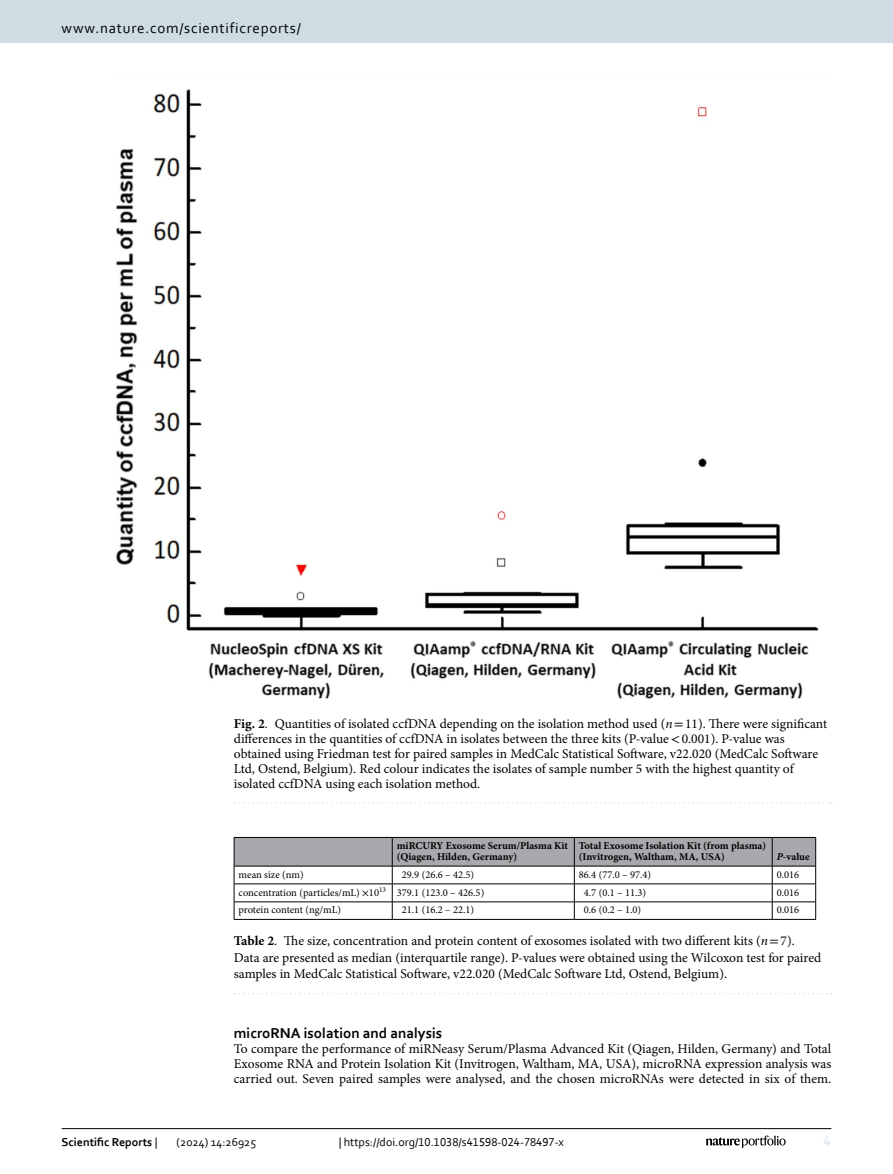
<style>
.page{position:relative;width:893px;height:1174px;background:#fff}
.page>*{position:absolute;margin:0;border:0;box-sizing:border-box;transform-origin:0 0}
.t1{font:15px "Corbel";letter-spacing:.05em;color:#000}
.Head_2{font:700 15px "Corbel";color:#000}
.t2{font:15px "Corbel";color:#d9e4eb}
.Figure_Caption{font:13.5px/15px "Minion Pro";color:#000}
.Body_Text{font:13.5px/15px "Minion Pro";color:#000;text-align:justify}
.Table_Caption{font:13.5px/16.5px "Minion Pro";color:#000}
.t3{font:12px "Corbel";color:#000}
.t4{font:700 12px "Corbel";color:#000}
.Table_Body{font:10.5px "Minion Pro";color:#000}
.Table_Head{font:700 10.5px "Minion Pro";color:#000}
.s1{font-weight:700}
.s2{font-style:italic}
.s3{font-family:"STIX"}
.s4{font-weight:400}
</style>
<div class="page">
<hr style="left:392px;top:919px;width:182px;height:1px;background:#000">
<hr style="left:574px;top:919px;width:198px;height:1px;background:#000">
<svg style="left:234px;top:837px;width:582px;height:82px"></svg>
<hr style="left:772px;top:919px;width:44px;height:1px;background:#000">
<hr style="left:234px;top:919px;width:158px;height:1px;background:#000">
<svg style="left:235px;top:993px;width:597px;height:1px"></svg>
<img style="left:115px;top:89px;width:704px;height:610px">
<svg style="left:235px;top:802px;width:597px;height:1px"></svg>
<hr style="left:62px;top:1128px;width:769px;height:1px;background:#000">
<svg style="left:706px;top:1135px;width:80px;height:12px"></svg>
<div style="left:0;top:0;width:893px;height:43px;background:#cedde4"></div>
<p class="t1" style="left:62px;top:18px;width:241px">www.nature.com/scientificreports/</p>
<p class="Figure_Caption" style="left:234px;top:716px;width:595px"><span class="s1">Fig. 2</span>. Quantities of isolated ccfDNA depending on the isolation method used (<span class="s2">n</span><span class="s3">=</span>11). There were significant differences in the quantities of ccfDNA in isolates between the three kits (P-value<span class="s3">&lt;</span>0.001). P-value was obtained using Friedman test for paired samples in MedCalc Statistical Software, v22.020 (MedCalc Software Ltd, Ostend, Belgium). Red colour indicates the isolates of sample number 5 with the highest quantity of isolated ccfDNA using each isolation method.</p>
<p class="Table_Head" style="left:397px;top:838px;width:173px">miRCURY Exosome Serum/Plasma Kit</p>
<p class="Table_Head" style="left:397px;top:849px;width:122px">(Qiagen, Hilden, Germany)</p>
<p class="Table_Head" style="left:579px;top:838px;width:189px">Total Exosome Isolation Kit (from plasma)</p>
<p class="Table_Head" style="left:579px;top:849px;width:147px">(Invitrogen, Waltham, MA, USA)</p>
<p class="Table_Head" style="left:777px;top:849px;width:34px"><span class="s2">P</span>-value</p>
<p class="Table_Body" style="left:239px;top:867px;width:67px">mean size (nm)</p>
<p class="Table_Body" style="left:402px;top:867px;width:74px">29.9 (26.6 – 42.5)</p>
<p class="Table_Body" style="left:579px;top:867px;width:74px">86.4 (77.0 – 97.4)</p>
<p class="Table_Body" style="left:777px;top:867px;width:24px">0.016</p>
<p class="Table_Body" style="left:239px;top:885px;width:149px">concentration (particles/mL) <span class="s3">×</span>10<sup>13</sup></p>
<p class="Table_Body" style="left:397px;top:885px;width:89px">379.1 (123.0 – 426.5)</p>
<p class="Table_Body" style="left:584px;top:885px;width:64px">4.7 (0.1 – 11.3)</p>
<p class="Table_Body" style="left:777px;top:885px;width:24px">0.016</p>
<p class="Table_Body" style="left:239px;top:903px;width:104px">protein content (ng/mL)</p>
<p class="Table_Body" style="left:402px;top:903px;width:74px">21.1 (16.2 – 22.1)</p>
<p class="Table_Body" style="left:584px;top:903px;width:59px">0.6 (0.2 – 1.0)</p>
<p class="Table_Body" style="left:777px;top:903px;width:24px">0.016</p>
<p class="Table_Caption" style="left:234px;top:933px;width:589px"><span class="s1">Table 2</span>. The size, concentration and protein content of exosomes isolated with two different kits (<span class="s2">n</span><span class="s3">=</span>7).<br>Data are presented as median (interquartile range). P-values were obtained using the Wilcoxon test for paired samples in MedCalc Statistical Software, v22.020 (MedCalc Software Ltd, Ostend, Belgium).</p>
<p class="Head_2" style="left:234px;top:1023px;width:210px">microRNA isolation and analysis</p>
<p class="Body_Text" style="left:234px;top:1041px;width:599px">To compare the performance of miRNeasy Serum/Plasma Advanced Kit (Qiagen, Hilden, Germany) and Total Exosome RNA and Protein Isolation Kit (Invitrogen, Waltham, MA, USA), microRNA expression analysis was carried out. Seven paired samples were analysed, and the chosen microRNAs were detected in six of them.</p>
<p class="t4" style="left:62px;top:1134px;width:97px">Scientific Reports <span class="s4">|</span></p>
<p class="t3" style="left:177px;top:1134px;width:81px">(2024) 14:26925</p>
<p class="t3" style="left:339px;top:1134px;width:227px">| https://doi.org/10.1038/s41598-024-78497-x</p>
<p class="t2" style="left:824px;top:1132px;width:9px">4</p>
</div>
